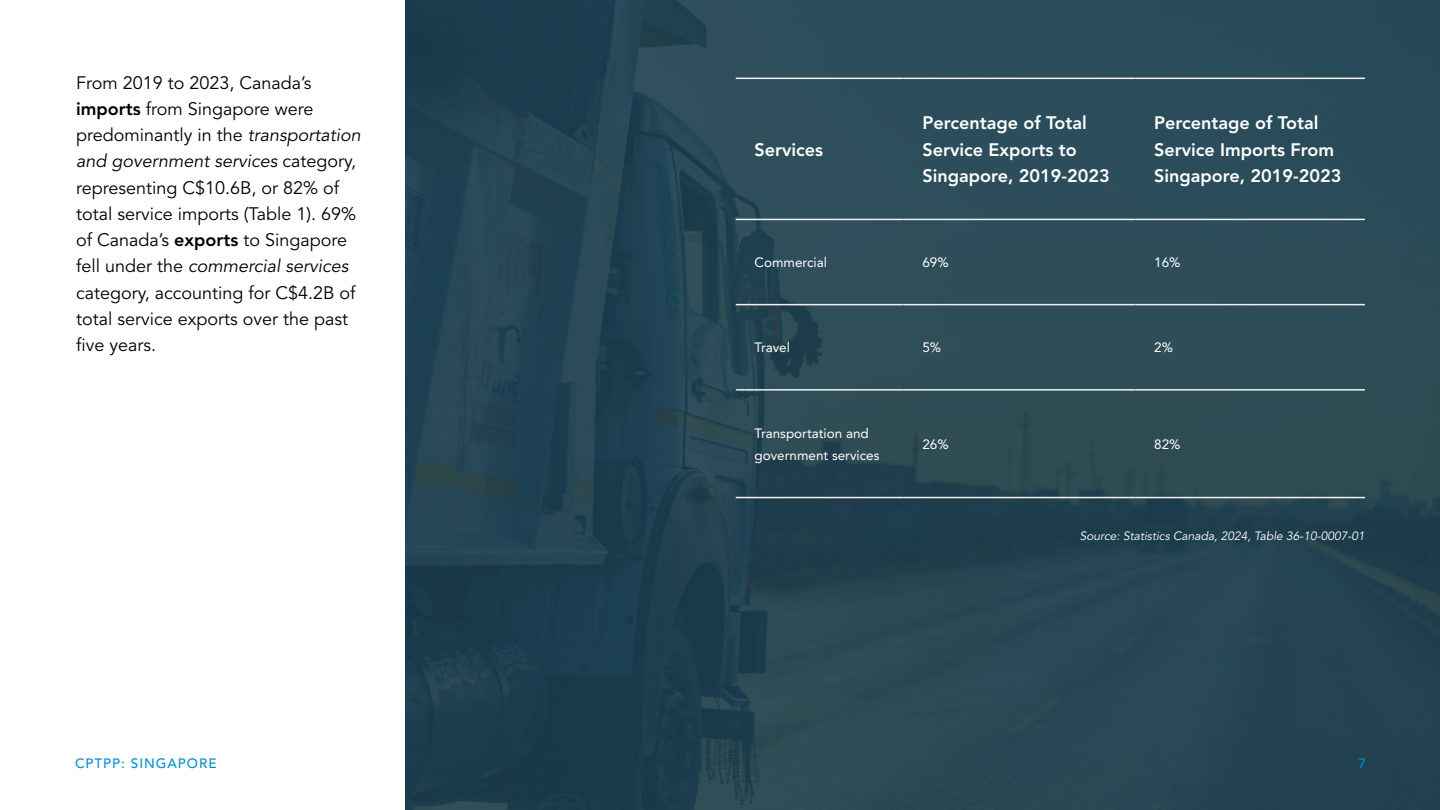
<style>
.page{position:relative;width:1440px;height:810px;background:#fff}
.page>*{position:absolute;margin:0;border:0;box-sizing:border-box;transform-origin:0 0}
.t1{font:18px/26.2px "Avenir LT Std";color:#000}
.t2{font:800 18px/26.2px "Avenir LT Std";color:#fff}
.t3{font:13.5px/22.5px "Avenir LT Std";color:#fff}
.t4{font:500 13.5px "Avenir LT Std";letter-spacing:.075em;color:#068ecf}
.t5{font:italic 12px "Avenir LT Std";color:#fff}
.s1{font-weight:800}
.s2{font-style:italic}
</style>
<div class="page">
<img style="left:405px;top:0;width:1035px;height:810px">
<hr style="left:736px;top:304px;width:168px;height:1px;background:#f0f0f0">
<hr style="left:904px;top:304px;width:231px;height:1px;background:#f0f0f0">
<hr style="left:1135px;top:304px;width:230px;height:1px;background:#f0f0f0">
<hr style="left:736px;top:389px;width:168px;height:2px;background:#f0f0f0">
<hr style="left:904px;top:389px;width:231px;height:2px;background:#f0f0f0">
<hr style="left:1135px;top:389px;width:230px;height:2px;background:#f0f0f0">
<hr style="left:736px;top:497px;width:168px;height:1px;background:#f0f0f0">
<hr style="left:904px;top:497px;width:231px;height:1px;background:#f0f0f0">
<hr style="left:1135px;top:497px;width:230px;height:1px;background:#f0f0f0">
<hr style="left:736px;top:78px;width:168px;height:1px;background:#f0f0f0">
<hr style="left:904px;top:78px;width:231px;height:1px;background:#f0f0f0">
<hr style="left:1135px;top:78px;width:230px;height:1px;background:#f0f0f0">
<hr style="left:736px;top:219px;width:168px;height:1px;background:#f0f0f0">
<hr style="left:904px;top:219px;width:231px;height:1px;background:#f0f0f0">
<hr style="left:1135px;top:219px;width:230px;height:1px;background:#f0f0f0">
<p class="t1" style="left:76px;top:70px;width:286px">From 2019 to 2023, Canada’s <span class="s1">imports</span> from Singapore were predominantly in the <span class="s2">transportation and government services</span> category, representing C$10.6B, or 82% of total service imports (Table 1). 69% of Canada’s <span class="s1">exports</span> to Singapore fell under the <span class="s2">commercial services </span>category, accounting for C$4.2B of total service exports over the past five years.</p>
<p class="t2" style="left:754px;top:136px;width:70px">Services</p>
<p class="t2" style="left:922px;top:110px;width:189px">Percentage of Total<br>Service Exports to<br>Singapore, 2019-2023</p>
<p class="t2" style="left:1154px;top:110px;width:189px">Percentage of Total<br>Service Imports From<br>Singapore, 2019-2023</p>
<p class="t3" style="left:754px;top:251px;width:74px">Commercial</p>
<p class="t3" style="left:922px;top:251px;width:28px">69%</p>
<p class="t3" style="left:1154px;top:251px;width:28px">16%</p>
<p class="t3" style="left:754px;top:337px;width:37px">Travel</p>
<p class="t3" style="left:922px;top:337px;width:20px">5%</p>
<p class="t3" style="left:1154px;top:337px;width:20px">2%</p>
<p class="t3" style="left:754px;top:422px;width:127px">Transportation and government services</p>
<p class="t3" style="left:922px;top:433px;width:28px">26%</p>
<p class="t3" style="left:1154px;top:433px;width:28px">82%</p>
<p class="t5" style="left:1080px;top:529px;width:287px">Source: Statistics Canada, 2024, Table 36-10-0007-01</p>
<p class="t4" style="left:75px;top:756px;width:143px">CPTPP: SINGAPORE</p>
<p class="t4" style="left:1359px;top:756px;width:9px">7</p>
</div>
